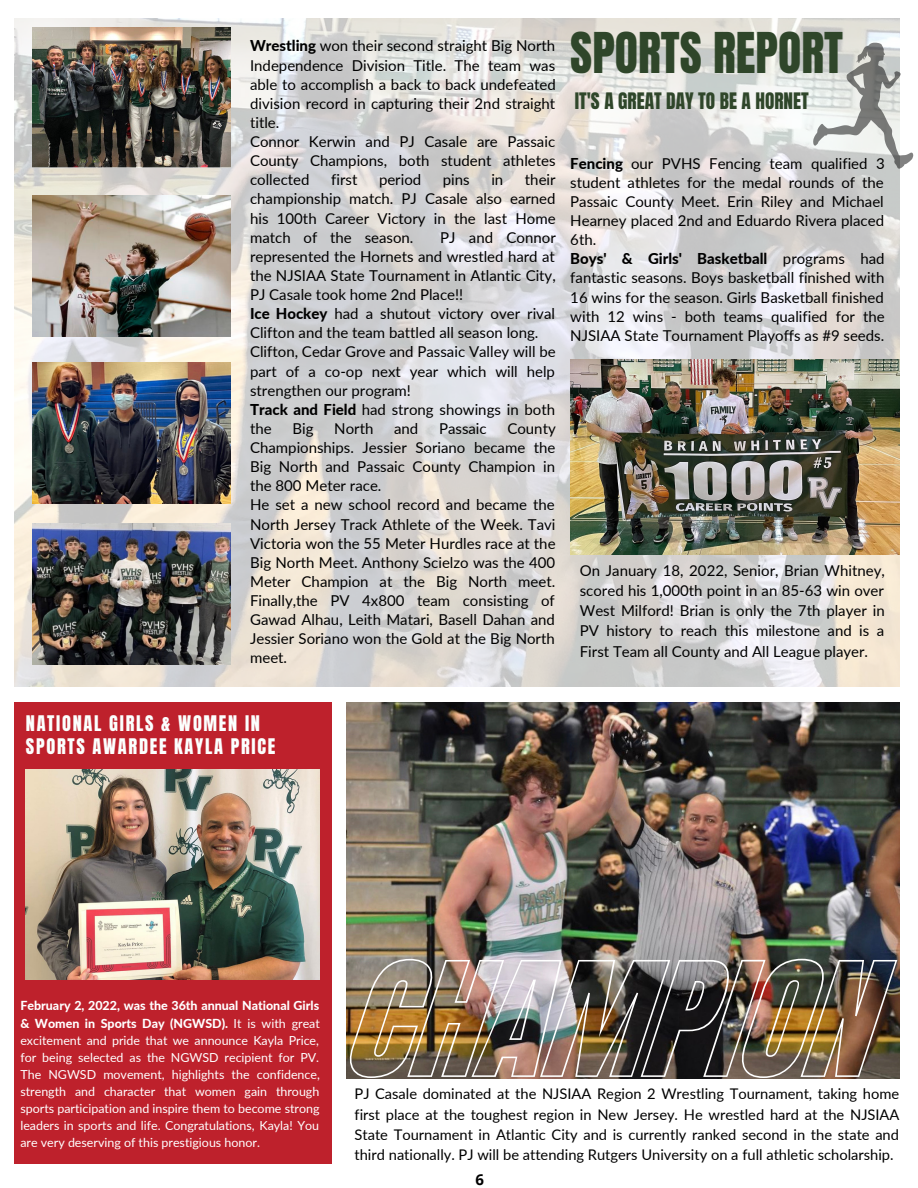
<style>
.page{position:relative;width:918px;height:1188px;background:#fff}
.page>*{position:absolute;margin:0;border:0;box-sizing:border-box;transform-origin:0 0}
.t1{font:47.85px "Anton";color:#2f462a}
.t2{font:19.35px "Anton";color:#2f462a}
.t3{font:18.3px/23.1px "Anton";letter-spacing:.095em;color:#fcfffe}
.t4{font:15px/19.2px "Lato";color:#000;text-align:justify}
.t5{font:700 15px "Open Sans";color:#000}
.t6{font:14.7px/20.2px "Lato";color:#000;text-align:justify}
.t7{font:12.45px/17.1px "Lato";color:#fff;text-align:justify}
.s1{font-weight:800}
</style>
<div class="page">
<img style="left:14px;top:19px;width:886px;height:668px">
<svg style="left:813px;top:43px;width:100px;height:126px"></svg>
<img style="left:32px;top:523px;width:198px;height:141px">
<div style="left:14px;top:702px;width:318px;height:462px;background:#be212c"></div>
<img style="left:570px;top:360px;width:330px;height:194px">
<img style="left:26px;top:770px;width:294px;height:210px">
<img style="left:32px;top:196px;width:198px;height:140px">
<img style="left:32px;top:362px;width:198px;height:141px">
<img style="left:32px;top:27px;width:198px;height:141px">
<img style="left:346px;top:702px;width:554px;height:376px">
<img style="left:349px;top:959px;width:548px;height:119px">
<p class="t4" style="left:250px;top:36px;width:307px"><span class="s1">Wrestling</span> won their second straight Big North Independence Division Title. The team was able to accomplish a back to back undefeated division record in capturing their 2nd straight title.</p>
<p class="t4" style="left:250px;top:132px;width:307px">Connor Kerwin and PJ Casale are Passaic County Champions, both student athletes collected</p>
<p class="t4" style="left:250px;top:170px;width:307px;text-indent:275px">their championship match. PJ Casale also earned his 100th Career Victory in the last Home match of the season.</p>
<p class="t4" style="left:331px;top:170px;width:28px">first</p>
<p class="t4" style="left:379px;top:170px;width:44px">period</p>
<p class="t4" style="left:443px;top:170px;width:28px">pins</p>
<p class="t4" style="left:491px;top:170px;width:13px">in</p>
<p class="t4" style="left:250px;top:227px;width:307px;text-indent:190px">PJ and Connor represented the Hornets and wrestled hard at the NJSIAA State Tournament in Atlantic City, PJ Casale took home 2nd Place!!</p>
<p class="t4" style="left:250px;top:304px;width:306px"><span class="s1">Ice Hockey</span> had a shutout victory over rival<br>Clifton and the team battled all season long.</p>
<p class="t4" style="left:250px;top:342px;width:307px">Clifton, Cedar Grove and Passaic Valley will be part of a co-op next year which will help strengthen our program!</p>
<p class="t4" style="left:250px;top:399px;width:307px"><span class="s1">Track and Field</span> had strong showings in both the</p>
<p class="t4" style="left:292px;top:419px;width:23px">Big</p>
<p class="t4" style="left:334px;top:419px;width:41px">North</p>
<p class="t4" style="left:394px;top:419px;width:26px">and</p>
<p class="t4" style="left:439px;top:419px;width:49px">Passaic</p>
<p class="t4" style="left:250px;top:419px;width:307px;text-indent:257px">County Championships. Jessier Soriano became the Big North and Passaic County Champion in the 800 Meter race.</p>
<p class="t4" style="left:250px;top:495px;width:307px">He set a new school record and became the North Jersey Track Athlete of the Week. Tavi Victoria won the 55 Meter Hurdles race at the Big North Meet. Anthony Scielzo was the 400<br>Meter Champion at the Big North meet.<br>Finally,the PV 4x800 team consisting of Gawad Alhau, Leith Matari, Basell Dahan and Jessier Soriano won the Gold at the Big North meet.</p>
<p class="t1" style="left:570px;top:19px;width:274px">SPORTS REPORT</p>
<p class="t2" style="left:575px;top:87px;width:236px">IT'S A GREAT DAY TO BE A HORNET</p>
<p class="t4" style="left:570px;top:153px;width:316px"><span class="s1">Fencing</span> our PVHS Fencing team qualified 3 student athletes for the medal rounds of the Passaic County Meet. Erin Riley and Michael Hearney placed 2nd and Eduardo Rivera placed 6th.</p>
<p class="t4" style="left:570px;top:249px;width:316px"><span class="s1">Boys' &amp; Girls' Basketball</span> programs had fantastic seasons. Boys basketball finished with 16 wins for the season. Girls Basketball finished with 12 wins - both teams qualified for the NJSIAA State Tournament Playoffs as #9 seeds.</p>
<p class="t4" style="left:580px;top:560px;width:307px;line-height:20.2px">On January 18, 2022, Senior, Brian Whitney, scored his 1,000th point in an 85-63 win over West Milford! Brian is only the 7th player in PV history to reach this milestone and is a First Team all County and All League player.</p>
<p class="t3" style="left:26px;top:712px;width:251px">NATIONAL GIRLS &amp; WOMEN IN<br>SPORTS AWARDEE KAYLA PRICE</p>
<p class="t7" style="left:20px;top:997px;width:301px"><span class="s1">February 2, 2022, was the 36th annual National Girls &amp; Women in Sports Day (NGWSD).</span> It is with great excitement and pride that we announce Kayla Price, for being selected as the NGWSD recipient for PV.<br>The NGWSD movement, highlights the confidence, strength and character that women gain through sports participation and inspire them to become strong leaders in sports and life. Congratulations, Kayla! You are very deserving of this prestigious honor.</p>
<p class="t6" style="left:355px;top:1084px;width:546px">PJ Casale dominated at the NJSIAA Region 2 Wrestling Tournament, taking home first place at the toughest region in New Jersey. He wrestled hard at the NJSIAA State Tournament in Atlantic City and is currently ranked second in the state and third nationally. PJ will be attending Rutgers University on a full athletic scholarship.</p>
<p class="t5" style="left:476px;top:1169px;width:10px">6</p>
</div>
